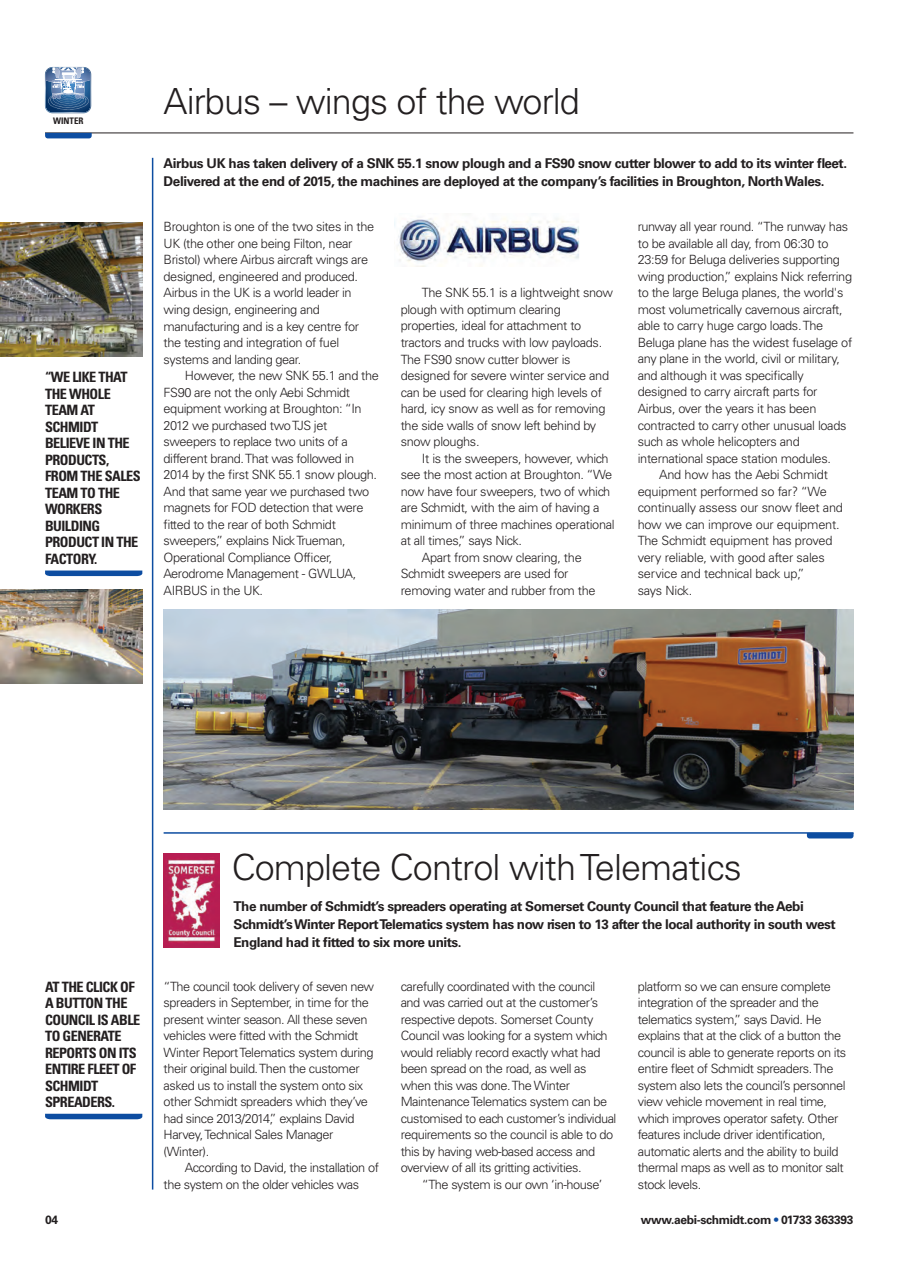
<style>
.page{position:relative;width:900px;height:1268px;background:#fff}
.page>*{position:absolute;margin:0;border:0;box-sizing:border-box;transform-origin:0 0}
.t1{font:300 36px "Univers LT Std";letter-spacing:-.025em;color:#231f20}
.t2{font:700 condensed 14.25px/16.5px "Univers LT Std";letter-spacing:-.035em;color:#231f20}
.t3{font:700 13.5px/18px "Univers LT Std";letter-spacing:-.035em;color:#231f20}
.t4{font:300 12.75px/16.5px "Univers LT Std";letter-spacing:-.03em;color:#231f20}
.t5{font:700 12px "Univers LT Std";letter-spacing:-.025em;color:#231f20}
.t6{font:700 condensed 9px "Univers LT Std";color:#231f20}
.s1{color:#0d4da1}
</style>
<div class="page">
<hr style="left:45px;top:133px;width:808px;height:1px;background:#231f20">
<svg style="left:45px;top:67px;width:46px;height:46px;background:#6d8db2"></svg>
<svg style="left:45px;top:133px;width:47px;height:5px"></svg>
<div style="left:161px;top:851px;width:59px;height:98px;background:linear-gradient(to right,#b42153,#b81f53)"></div>
<img style="left:163px;top:853px;width:56px;height:94px">
<img style="left:0;top:222px;width:142px;height:134px">
<img style="left:0;top:589px;width:142px;height:95px">
<img style="left:394px;top:218px;width:186px;height:48px">
<img style="left:164px;top:610px;width:689px;height:199px">
<hr style="left:152px;top:158px;width:1px;height:1031px;background:#0d4da1">
<svg style="left:806px;top:833px;width:47px;height:5px"></svg>
<hr style="left:164px;top:832px;width:689px;height:1px;background:#0d4da1">
<svg style="left:45px;top:570px;width:97px;height:6px"></svg>
<svg style="left:45px;top:1113px;width:97px;height:6px"></svg>
<p class="t6" style="left:53px;top:118px;width:32px">WINTER</p>
<p class="t2" style="left:45px;top:370px;width:97px">“WE LIKE THAT<br>THE WHOLE<br>TEAM AT<br>SCHMIDT<br>BELIEVE IN THE<br>PRODUCTS,<br>FROM THE SALES<br>TEAM TO THE<br>WORKERS<br>BUILDING<br>PRODUCT IN THE<br>FACTORY.</p>
<h1 class="t1" style="left:164px;top:88px;width:417px">Airbus – wings of the world</h1>
<p class="t3" style="left:164px;top:155px;width:685px">Airbus UK has taken delivery of a SNK 55.1 snow plough and a FS90 snow cutter blower to add to its winter fleet.<br>Delivered at the end of 2015, the machines are deployed at the company’s facilities in Broughton, North Wales.</p>
<p class="t4" style="left:164px;top:220px;width:212px">Broughton is one of the two sites in the UK (the other one being Filton, near Bristol) where Airbus aircraft wings are designed, engineered and produced.<br>Airbus in the UK is a world leader in wing design, engineering and manufacturing and is a key centre for the testing and integration of fuel systems and landing gear.</p>
<p class="t4" style="left:164px;top:368px;width:217px;text-indent:21px">However, the new SNK 55.1 and the<br>FS90 are not the only Aebi Schmidt equipment working at Broughton: “In<br>2012 we purchased two TJS jet sweepers to replace two units of a different brand. That was followed in<br>2014 by the first SNK 55.1 snow plough.<br>And that same year we purchased two magnets for FOD detection that were fitted to the rear of both Schmidt sweepers,” explains Nick Trueman,<br>Operational Compliance Officer,<br>Aerodrome Management - GWLUA,<br>AIRBUS in the UK.</p>
<p class="t4" style="left:400px;top:286px;width:214px;text-indent:21px">The SNK 55.1 is a lightweight snow plough with optimum clearing properties, ideal for attachment to tractors and trucks with low payloads.<br>The FS90 snow cutter blower is designed for severe winter service and can be used for clearing high levels of hard, icy snow as well as for removing the side walls of snow left behind by snow ploughs.</p>
<p class="t4" style="left:422px;top:451px;width:188px">It is the sweepers, however, which</p>
<p class="t4" style="left:400px;top:467px;width:213px">see the most action at Broughton. “We</p>
<p class="t4" style="left:400px;top:484px;width:211px">now have four sweepers, two of which</p>
<p class="t4" style="left:400px;top:500px;width:200px">are Schmidt, with the aim of having a</p>
<p class="t4" style="left:400px;top:517px;width:215px">minimum of three machines operational</p>
<p class="t4" style="left:400px;top:533px;width:123px">at all times,” says Nick.</p>
<p class="t4" style="left:422px;top:550px;width:161px">Apart from snow clearing, the</p>
<p class="t4" style="left:400px;top:566px;width:169px">Schmidt sweepers are used for</p>
<p class="t4" style="left:400px;top:583px;width:196px">removing water and rubber from the</p>
<p class="t4" style="left:637px;top:220px;width:212px">runway all year round. “The runway has</p>
<p class="t4" style="left:637px;top:236px;width:192px">to be available all day, from 06:30 to</p>
<p class="t4" style="left:637px;top:253px;width:204px">23:59 for Beluga deliveries supporting</p>
<p class="t4" style="left:637px;top:269px;width:216px">wing production,” explains Nick referring</p>
<p class="t4" style="left:637px;top:286px;width:207px">to the large Beluga planes, the world's</p>
<p class="t4" style="left:637px;top:302px;width:206px">most volumetrically cavernous aircraft,</p>
<p class="t4" style="left:637px;top:319px;width:187px">able to carry huge cargo loads. The</p>
<p class="t4" style="left:637px;top:335px;width:216px">Beluga plane has the widest fuselage of</p>
<p class="t4" style="left:637px;top:352px;width:204px">any plane in the world, civil or military,</p>
<p class="t4" style="left:637px;top:368px;width:167px">and although it was specifically</p>
<p class="t4" style="left:637px;top:385px;width:181px">designed to carry aircraft parts for</p>
<p class="t4" style="left:637px;top:401px;width:180px">Airbus, over the years it has been</p>
<p class="t4" style="left:637px;top:418px;width:210px">contracted to carry other unusual loads</p>
<p class="t4" style="left:637px;top:434px;width:163px">such as whole helicopters and</p>
<p class="t4" style="left:637px;top:451px;width:195px">international space station modules.</p>
<p class="t4" style="left:659px;top:467px;width:170px">And how has the Aebi Schmidt</p>
<p class="t4" style="left:637px;top:484px;width:190px">equipment performed so far? “We</p>
<p class="t4" style="left:637px;top:500px;width:207px">continually assess our snow fleet and</p>
<p class="t4" style="left:637px;top:517px;width:203px">how we can improve our equipment.</p>
<p class="t4" style="left:637px;top:533px;width:196px">The Schmidt equipment has proved</p>
<p class="t4" style="left:637px;top:550px;width:189px">very reliable, with good after sales</p>
<p class="t4" style="left:637px;top:566px;width:168px">service and technical back up,”</p>
<p class="t4" style="left:637px;top:583px;width:56px">says Nick.</p>
<p class="t2" style="left:45px;top:979px;width:97px">AT THE CLICK OF<br>A BUTTON THE<br>COUNCIL IS ABLE<br>TO GENERATE<br>REPORTS ON ITS<br>ENTIRE FLEET OF<br>SCHMIDT<br>SPREADERS.</p>
<h1 class="t1" style="left:232px;top:853px;width:511px">Complete Control with Telematics</h1>
<p class="t3" style="left:233px;top:898px;width:603px">The number of Schmidt’s spreaders operating at Somerset County Council that feature the Aebi<br>Schmidt’s Winter Report Telematics system has now risen to 13 after the local authority in south west<br>England had it fitted to six more units.</p>
<p class="t4" style="left:164px;top:979px;width:212px">“The council took delivery of seven new spreaders in September, in time for the present winter season. All these seven vehicles were fitted with the Schmidt Winter Report Telematics system during their original build. Then the customer asked us to install the system onto six other Schmidt spreaders which they’ve had since 2013/2014,” explains David Harvey, Technical Sales Manager (Winter).</p>
<p class="t4" style="left:164px;top:1160px;width:217px;text-indent:21px">According to David, the installation of the system on the older vehicles was</p>
<p class="t4" style="left:400px;top:979px;width:217px">carefully coordinated with the council and was carried out at the customer’s respective depots. Somerset County Council was looking for a system which would reliably record exactly what had been spread on the road, as well as when this was done. The Winter Maintenance Telematics system can be customised to each customer’s individual requirements so the council is able to do this by having web-based access and overview of all its gritting activities.</p>
<p class="t4" style="left:422px;top:1177px;width:182px">“The system is our own ‘in-house’</p>
<p class="t4" style="left:637px;top:979px;width:210px">platform so we can ensure complete integration of the spreader and the telematics system,” says David . He explains that at the click of a button the council is able to generate reports on its entire fleet of Schmidt spreaders. The system also lets the council’s personnel view vehicle movement in real time, which improves operator safety. Other features include driver identification, automatic alerts and the ability to build thermal maps as well as to monitor salt stock levels.</p>
<p class="t5" style="left:45px;top:1214px;width:15px">04</p>
<p class="t5" style="left:640px;top:1214px;width:214px">www.aebi-schmidt.com <span class="s1">•</span> 01733 363393</p>
</div>
